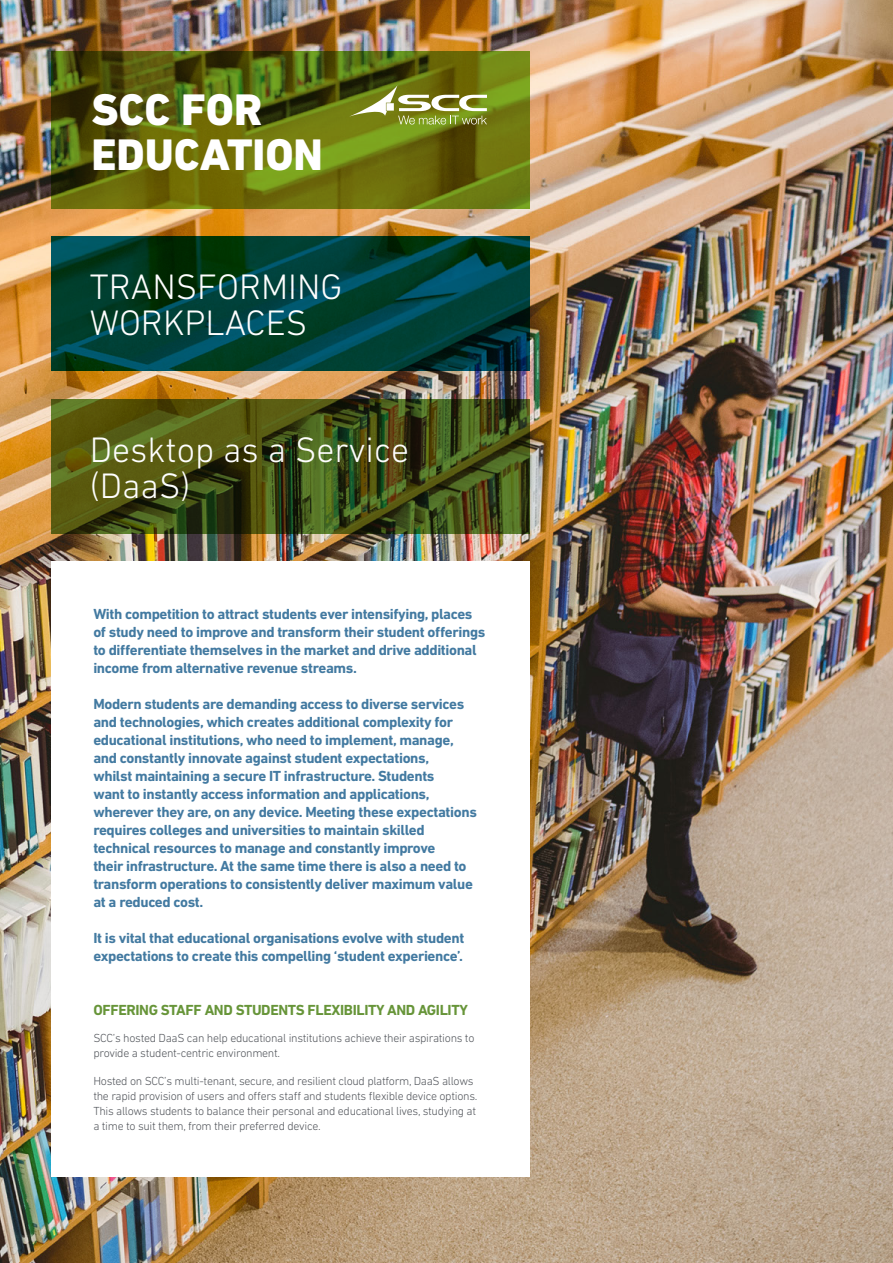
<style>
.page{position:relative;width:893px;height:1263px;background:#fff}
.page>*{position:absolute;margin:0;border:0;box-sizing:border-box;transform-origin:0 0}
.t1{font:800 45px/45px "DIN Next LT Pro";color:#fff}
.t2{font:300 36px/36px "DIN Next LT Pro";color:#fefefe}
.t3{font:700 14.85px/18px "DIN Next LT Pro";letter-spacing:-.025em;color:#437aa1}
.t4{font:700 14.85px "DIN Next LT Pro";letter-spacing:-.025em;color:#679539}
.t5{font:300 11.85px/15px "DIN Next LT Pro";letter-spacing:-.025em;color:#52555b}
</style>
<div class="page">
<img style="left:0;top:0;width:893px;height:1263px">
<svg style="left:51px;top:51px;width:478px;height:157px;background:#5f680d"></svg>
<div style="left:51px;top:561px;width:478px;height:616px;background:#fff"></div>
<svg style="left:51px;top:236px;width:478px;height:135px;background:#003f35"></svg>
<svg style="left:349px;top:85px;width:138px;height:39px"></svg>
<div style="left:386px;top:103px;width:8px;height:8px;background:#fff"></div>
<svg style="left:51px;top:399px;width:478px;height:134px;background:#454f14"></svg>
<h1 class="t1" style="left:91px;top:87px;width:233px">SCC FOR<br>EDUCATION</h1>
<h2 class="t2" style="left:90px;top:268px;width:254px">TRANSFORMING<br>WORKPLACES</h2>
<h2 class="t2" style="left:90px;top:431px;width:321px">Desktop as a Service (DaaS)</h2>
<p class="t3" style="left:93px;top:604px;width:394px">With competition to attract students ever intensifying, places of study need to improve and transform their student offerings to differentiate themselves in the market and drive additional income from alternative revenue streams.</p>
<p class="t3" style="left:93px;top:694px;width:385px">Modern students are demanding access to diverse services and technologies, which creates additional complexity for educational institutions, who need to implement, manage, and constantly innovate against student expectations,<br>whilst maintaining a secure IT infrastructure. Students<br>want to instantly access information and applications, wherever they are, on any device. Meeting these expectations requires colleges and universities to maintain skilled technical resources to manage and constantly improve<br>their infrastructure. At the same time there is also a need to transform operations to consistently deliver maximum value at a reduced cost.</p>
<p class="t3" style="left:93px;top:928px;width:372px">It is vital that educational organisations evolve with student expectations to create this compelling ‘student experience’.</p>
<p class="t4" style="left:93px;top:1001px;width:376px">OFFERING STAFF AND STUDENTS FLEXIBILITY AND AGILITY</p>
<p class="t5" style="left:93px;top:1031px;width:383px">SCC’s hosted DaaS can help educational institutions achieve their aspirations to provide a student-centric environment.</p>
<p class="t5" style="left:93px;top:1073px;width:386px">Hosted on SCC’s multi-tenant, secure, and resilient cloud platform, DaaS allows the rapid provision of users and offers staff and students flexible device options.<br>This allows students to balance their personal and educational lives, studying at a time to suit them, from their preferred device.</p>
</div>
